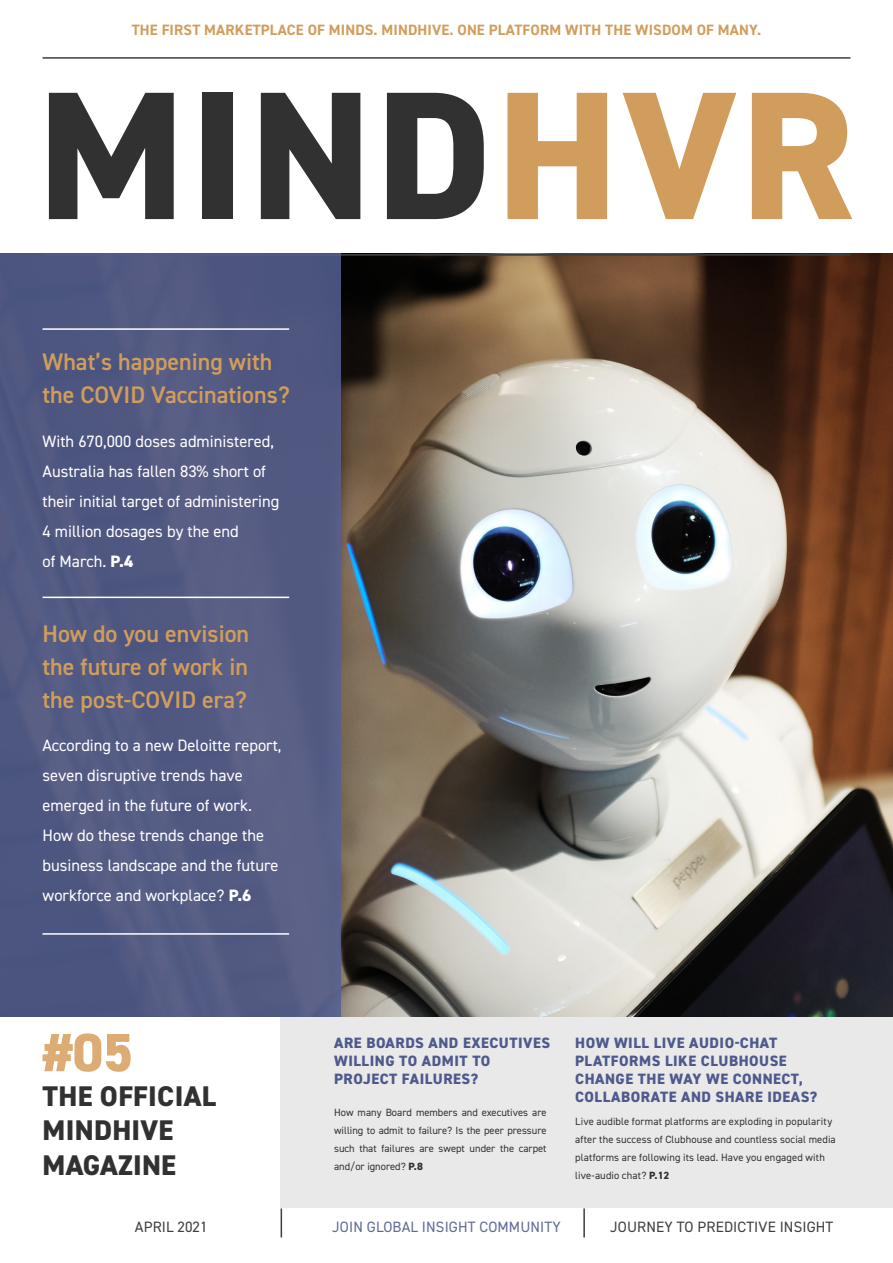
<style>
.page{position:relative;width:893px;height:1263px;background:#fff}
.page>*{position:absolute;margin:0;border:0;box-sizing:border-box;transform-origin:0 0}
.NEWSLTR{font:800 183px "DIN2014";letter-spacing:.025em;color:#313131}
.ISSUE{font:800 54px "DIN2014";color:#ddac75}
.ISSUE_TEXT{font:800 28.5px "DIN2014";letter-spacing:.01em;color:#313131}
.Cover_image_title{font:600 24px "DIN2014";color:#d09d5c}
.Cover_image_subtext{font:16.5px/30px "DIN2014";color:#fff}
._52pt_TITLE{font:800 15px/18px "DIN2014";letter-spacing:.035em;color:#4e598c}
.Cover_top_text{font:700 15px "DIN2014";letter-spacing:.01em;color:#d09d5c}
._36pt_TITLE{font:800 15px/18px "DIN2014";letter-spacing:.035em;color:#4e598c}
.Bottom_text{font:15px "DIN2014";letter-spacing:.01em;color:#3e3e3f}
.Bottom_text-2{font:15px "DIN2014";letter-spacing:.01em;color:#606a97}
.Italic_body{font:10.5px/18px "DIN2014";letter-spacing:.015em;color:#313131}
.Body_intro{font:10.5px/18px "DIN2014";color:#313131;text-align:justify}
.s1{color:#d09d5c}
.s2{font-weight:800}
</style>
<div class="page">
<div style="left:281px;top:1017px;width:612px;height:191px;background:#e9e9e9"></div>
<img style="left:340px;top:254px;width:553px;height:763px">
<hr style="left:43px;top:57px;width:807px;height:2px;background:#3e3e3f">
<svg style="left:281px;top:1208px;width:1px;height:29px"></svg>
<hr style="left:583px;top:1208px;width:2px;height:29px;background:#3e3e3f">
<hr style="left:43px;top:254px;width:807px;height:1px;background:#3e3e3f">
<div style="left:0;top:254px;width:340px;height:763px;background:#525981"></div>
<hr style="left:43px;top:933px;width:246px;height:2px;background:#fff">
<hr style="left:43px;top:328px;width:246px;height:2px;background:#fff">
<hr style="left:43px;top:597px;width:246px;height:1px;background:#fff">
<p class="Cover_top_text" style="left:132px;top:20px;width:631px">THE FIRST MARKETPLACE OF MINDS. MINDHIVE. ONE PLATFORM WITH THE WISDOM OF MANY.</p>
<p class="NEWSLTR" style="left:38px;top:34px;width:819px">MIND<span class="s1">HVR</span></p>
<p class="Cover_image_title" style="left:43px;top:345px;width:231px">What’s happening with</p>
<p class="Cover_image_title" style="left:43px;top:378px;width:249px">the COVID Vaccinations?</p>
<p class="Cover_image_subtext" style="left:43px;top:426px;width:239px">With 670,000 doses administered,<br>Australia has fallen 83% short of their initial target of administering<br>4 million dosages by the end<br>of March. <span class="s2">P.4</span></p>
<p class="Cover_image_title" style="left:43px;top:617px;width:208px">How do you envision</p>
<p class="Cover_image_title" style="left:43px;top:650px;width:207px">the future of work in</p>
<p class="Cover_image_title" style="left:43px;top:683px;width:206px">the post-COVID era?</p>
<p class="Cover_image_subtext" style="left:43px;top:730px;width:240px">According to a new Deloitte report, seven disruptive trends have emerged in the future of work.<br>How do these trends change the business landscape and the future workforce and workplace? <span class="s2">P.6</span></p>
<p class="ISSUE" style="left:43px;top:1017px;width:92px">#05</p>
<p class="ISSUE_TEXT" style="left:43px;top:1077px;width:175px">THE OFFICIAL</p>
<p class="ISSUE_TEXT" style="left:43px;top:1111px;width:132px">MINDHIVE</p>
<p class="ISSUE_TEXT" style="left:43px;top:1146px;width:135px">MAGAZINE</p>
<p class="_36pt_TITLE" style="left:334px;top:1034px;width:217px">ARE BOARDS AND EXECUTIVES<br>WILLING TO ADMIT TO</p>
<p class="_36pt_TITLE" style="left:334px;top:1070px;width:145px">PROJECT FAILURES?</p>
<p class="_52pt_TITLE" style="left:575px;top:1034px;width:243px">HOW WILL LIVE AUDIO-CHAT<br>PLATFORMS LIKE CLUBHOUSE<br>CHANGE THE WAY WE CONNECT,<br>COLLABORATE AND SHARE IDEAS?</p>
<p class="Body_intro" style="left:334px;top:1103px;width:214px">How many Board members and executives are willing to admit to failure? Is the peer pressure such that failures are swept under the carpet and/or ignored? <span class="s2">P.8</span></p>
<p class="Italic_body" style="left:575px;top:1112px;width:262px">Live audible format platforms are exploding in popularity after the success of Clubhouse and countless social media platforms are following its lead. Have you engaged with live-audio chat? <span class="s2">P.12</span></p>
<p class="Bottom_text" style="left:135px;top:1217px;width:74px">APRIL 2021</p>
<p class="Bottom_text-2" style="left:332px;top:1217px;width:230px">JOIN GLOBAL INSIGHT COMMUNITY</p>
<p class="Bottom_text" style="left:610px;top:1217px;width:225px">JOURNEY TO PREDICTIVE INSIGHT</p>
</div>
